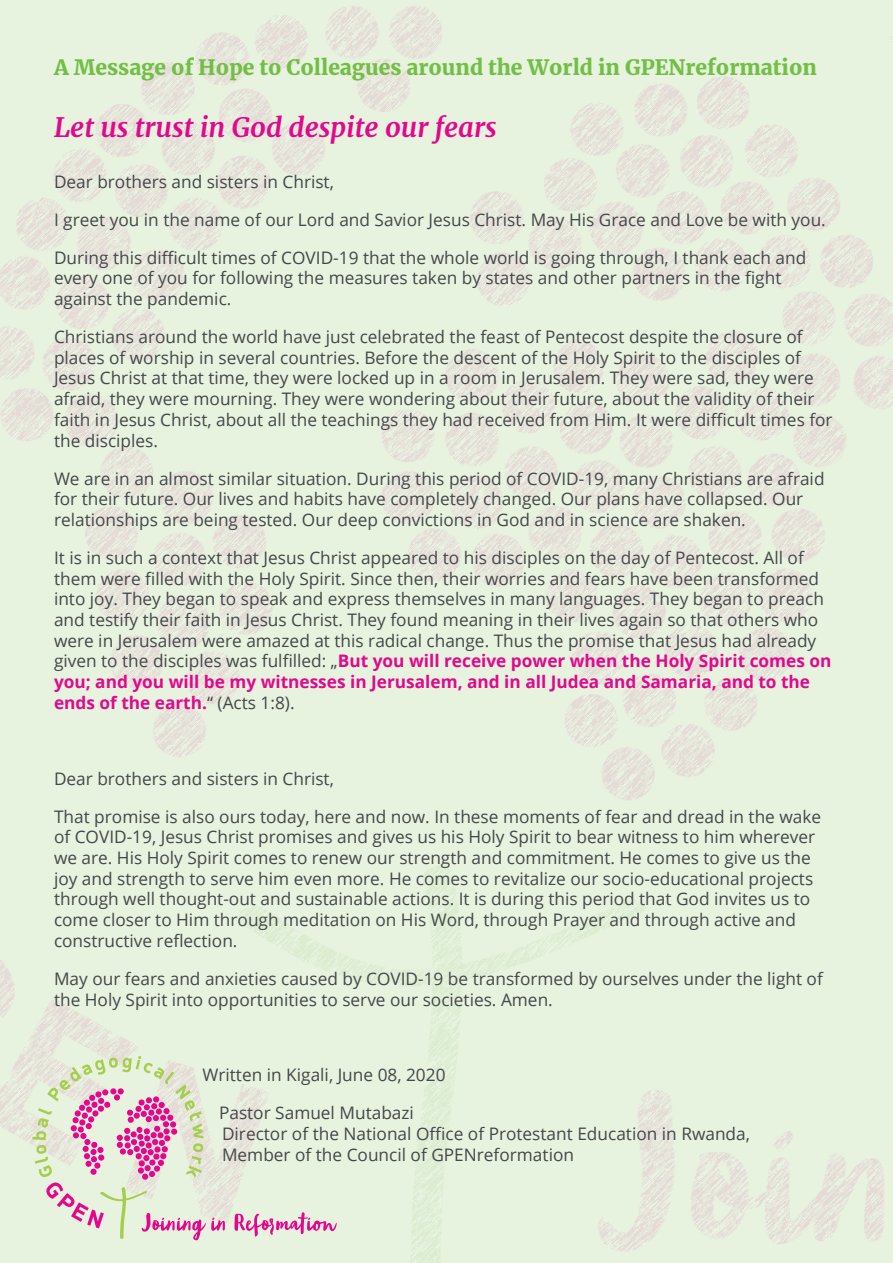
<style>
.page{position:relative;width:893px;height:1263px;background:#fff}
.page>*{position:absolute;margin:0;border:0;box-sizing:border-box;transform-origin:0 0}
.t1{font:italic 700 27px "Merriweather";color:#e2078c}
.t2{font:900 21px "Merriweather";color:#71bf44}
.t3{font:17.25px/20.7px "Open Sans";color:#454749}
.s1{font-weight:700;color:#e2078c}
</style>
<div class="page">
<img style="left:0;top:0;width:893px;height:1263px">
<svg style="left:234px;top:1212px;width:103px;height:24px"></svg>
<svg style="left:32px;top:1056px;width:193px;height:184px"></svg>
<p class="t2" style="left:54px;top:52px;width:764px">A Message of Hope to Colleagues around the World in GPENreformation</p>
<h1 class="t1" style="left:54px;top:109px;width:444px">Let us trust in God despite our fears</h1>
<p class="t3" style="left:54px;top:162px;width:773px;line-height:38px">Dear brothers and sisters in Christ,<br>I greet you in the name of our Lord and Savior Jesus Christ. May His Grace and Love be with you.<br>During this difficult times of COVID-19 that the whole world is going through, I thank each and</p>
<p class="t3" style="left:54px;top:267px;width:729px">every one of you for following the measures taken by states and other partners in the fight against the pandemic.</p>
<p class="t3" style="left:54px;top:326px;width:780px">Christians around the world have just celebrated the feast of Pentecost despite the closure of places of worship in several countries. Before the descent of the Holy Spirit to the disciples of Jesus Christ at that time, they were locked up in a room in Jerusalem. They were sad, they were afraid, they were mourning. They were wondering about their future, about the validity of their faith in Jesus Christ, about all the teachings they had received from Him. It were difficult times for the disciples.</p>
<p class="t3" style="left:54px;top:467px;width:772px">We are in an almost similar situation. During this period of COVID-19, many Christians are afraid for their future. Our lives and habits have completely changed. Our plans have collapsed. Our relationships are being tested. Our deep convictions in God and in science are shaken.</p>
<p class="t3" style="left:54px;top:547px;width:779px">It is in such a context that Jesus Christ appeared to his disciples on the day of Pentecost. All of them were filled with the Holy Spirit. Since then, their worries and fears have been transformed into joy. They began to speak and express themselves in many languages. They began to preach and testify their faith in Jesus Christ. They found meaning in their lives again so that others who were in Jerusalem were amazed at this radical change. Thus the promise that Jesus had already given to the disciples was fulfilled: „<span class="s1">But you will receive power when the Holy Spirit comes on you; and you will be my witnesses in Jerusalem, and in all Judea and Samaria, and to the ends of the earth.</span>“ (Acts 1:8).</p>
<p class="t3" style="left:54px;top:759px;width:769px;line-height:38px">Dear brothers and sisters in Christ,<br>That promise is also ours today, here and now. In these moments of fear and dread in the wake</p>
<p class="t3" style="left:54px;top:826px;width:763px">of COVID-19, Jesus Christ promises and gives us his Holy Spirit to bear witness to him wherever we are. His Holy Spirit comes to renew our strength and commitment. He comes to give us the joy and strength to serve him even more. He comes to revitalize our socio-educational projects through well thought-out and sustainable actions. It is during this period that God invites us to come closer to Him through meditation on His Word, through Prayer and through active and constructive reflection.</p>
<p class="t3" style="left:54px;top:968px;width:770px">May our fears and anxieties caused by COVID-19 be transformed by ourselves under the light of the Holy Spirit into opportunities to serve our societies. Amen.</p>
<p class="t3" style="left:219px;top:1056px;width:228px;line-height:38px;text-indent:-17px">Written in Kigali, June 08, 2020<br>Pastor Samuel Mutabazi</p>
<p class="t3" style="left:222px;top:1123px;width:529px">Director of the National Office of Protestant Education in Rwanda,<br>Member of the Council of GPENreformation</p>
</div>
